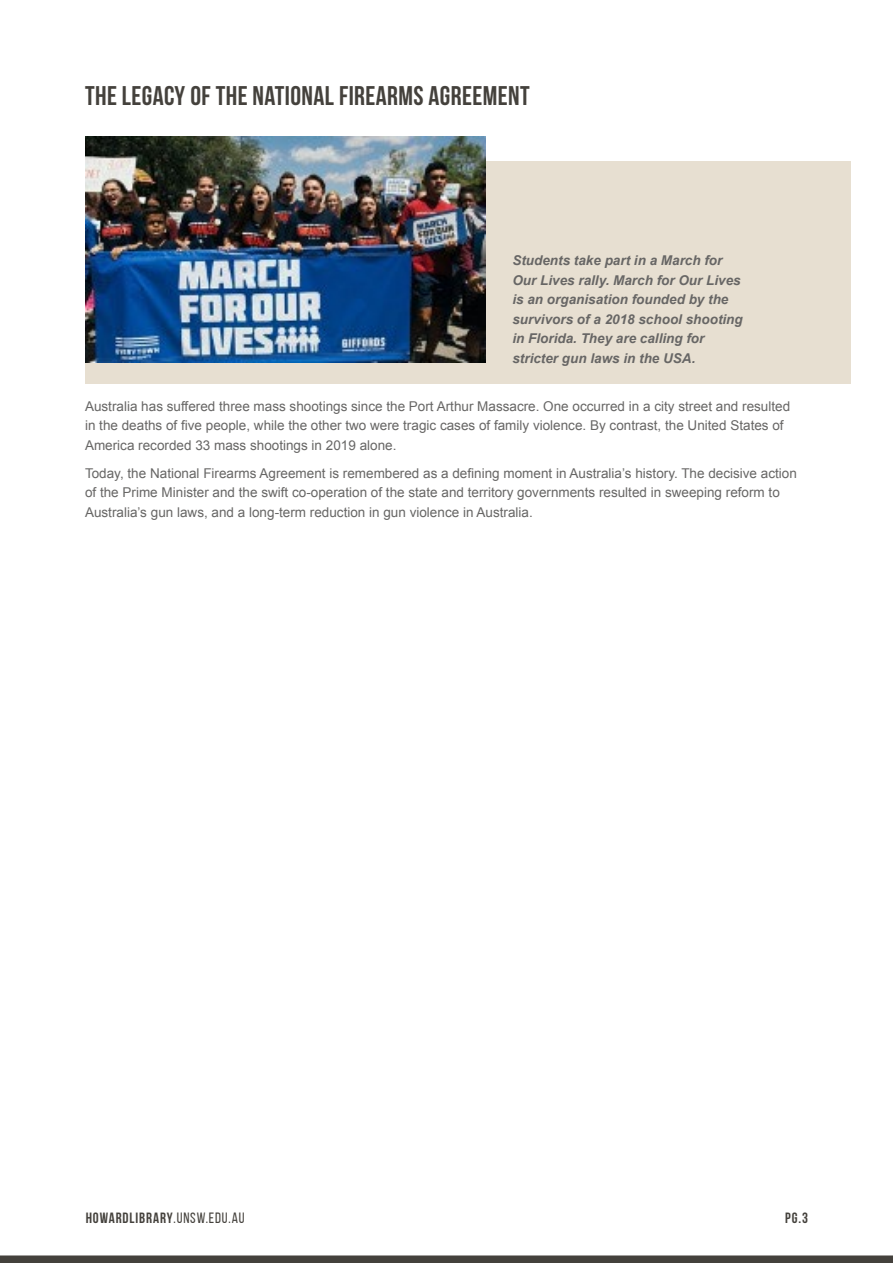
<style>
.page{position:relative;width:893px;height:1263px;background:#fff}
.page>*{position:absolute;margin:0;border:0;box-sizing:border-box;transform-origin:0 0}
.t1{font:27px "Bebas Neue";letter-spacing:.015em;color:#44413c}
.t2{font:14.85px "Bebas Neue";letter-spacing:.06em;color:#44413c}
.t3{font:13.5px/19.5px "Arial";color:#676665}
.t4{font:italic 700 13.5px/19.5px "Arial";color:#676665}
.s1{font-style:inherit}
</style>
<div class="page">
<div style="left:0;top:1255px;width:893px;height:8px;background:#44413c"></div>
<div style="left:85px;top:161px;width:765px;height:223px;background:#e7dfd1"></div>
<img style="left:85px;top:136px;width:401px;height:227px">
<h1 class="t1" style="left:85px;top:81px;width:446px">THE LEGACY OF THE NATIONAL FIREARMS AGREEMENT</h1>
<p class="t4" style="left:512px;top:251px;width:232px">Students take part in a March for<br>Our Lives rally. March for Our Lives is an organisation founded by the survivors of a 2018 school shooting in Florida. They are calling for stricter gun laws in the USA.</p>
<p class="t3" style="left:85px;top:396px;width:707px">Australia has suffered three mass shootings since the Port Arthur Massacre. One occurred in a city street and resulted in the deaths of five people, while the other two were tragic cases of family violence. By contrast, the United States of<br>America recorded 33 mass shootings in 2019 alone.</p>
<p class="t3" style="left:85px;top:463px;width:713px">Today, the National Firearms Agreement is remembered as a defining moment in Australia’s history. The decisive action of the Prime Minister and the swift co-operation of the state and territory governments resulted in sweeping reform to<br>Australia’s gun laws, and a long-term reduction in gun violence in Australia.</p>
<p class="t2" style="left:86px;top:1210px;width:161px">HOWARDLIBRARY<span class="s1">.UNSW.EDU.AU</span></p>
<p class="t2" style="left:785px;top:1210px;width:24px">PG.3</p>
</div>
